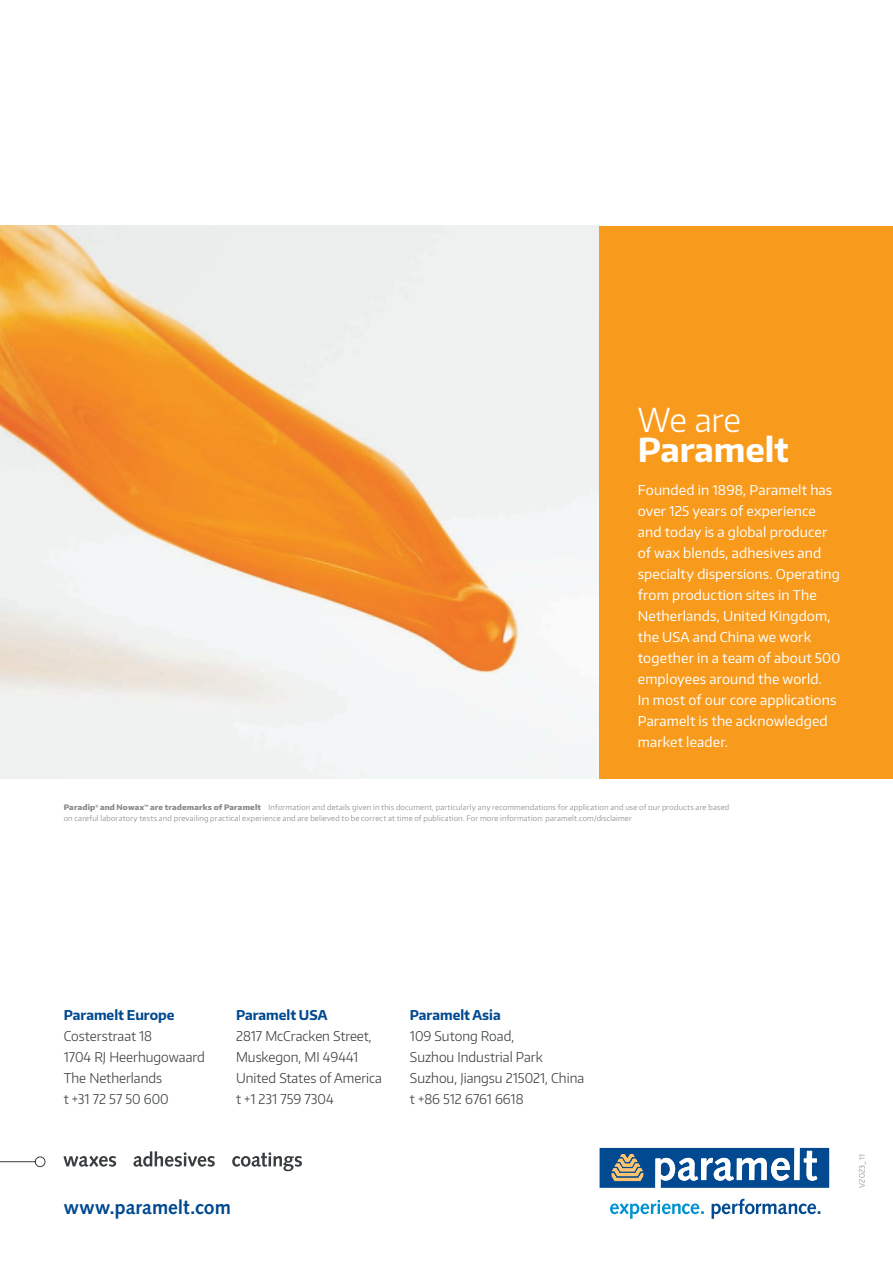
<style>
.page{position:relative;width:893px;height:1263px;background:#fff}
.page>*{position:absolute;margin:0;border:0;box-sizing:border-box;transform-origin:0 0}
.t1{font:700 33px "Encode Sans Normal";letter-spacing:-.005em;color:#fff}
.t2{font:300 33px "Encode Sans Normal";color:#fff}
.t3{font:700 19.5px "Syntax LT Std";color:#014990}
.t4{font:13.5px/21px "Encode Sans Normal";letter-spacing:.01em;color:#fff}
.t5{font:300 13.5px/21px "Encode Sans Normal";color:#3a3e40}
.t6{font:700 13.5px "Encode Sans Normal";color:#014990}
.t7{font:300 7.5px/10.5px "Encode Sans Normal";letter-spacing:.025em;color:#888789}
.s1{font-weight:800}
</style>
<div class="page">
<img style="left:0;top:226px;width:600px;height:552px">
<div style="left:600px;top:226px;width:293px;height:552px;background:#f89a1c"></div>
<svg style="left:600px;top:1148px;width:229px;height:40px"></svg>
<svg style="left:610px;top:1200px;width:94px;height:19px"></svg>
<svg style="left:712px;top:1199px;width:108px;height:20px"></svg>
<svg style="left:63px;top:1156px;width:53px;height:11px"></svg>
<svg style="left:133px;top:1151px;width:82px;height:16px"></svg>
<svg style="left:232px;top:1152px;width:70px;height:19px"></svg>
<svg style="left:0;top:1156px;width:46px;height:11px"></svg>
<h1 class="t2" style="left:638px;top:398px;width:105px">We are</h1>
<h1 class="t1" style="left:638px;top:428px;width:153px">Paramelt</h1>
<p class="t4" style="left:638px;top:479px;width:204px">Founded in 1898, Paramelt has over 125 years of experience and today is a global producer of wax blends, adhesives and specialty dispersions. Operating from production sites in The<br>Netherlands, United Kingdom, the USA and China we work together in a team of about 500 employees around the world.<br>In most of our core applications<br>Paramelt is the acknowledged market leader.</p>
<p class="t7" style="left:64px;top:802px;width:667px"><span class="s1">Paradip</span><sup>®</sup> <span class="s1">and Nowax</span><sup>™</sup> <span class="s1">are trademarks of Paramelt</span> Information and details given in this document, particularly any recommendations for application and use of our products are based on careful laboratory tests and prevailing practical experience and are believed to be correct at time of publication. For more information: paramelt.com/disclaimer</p>
<p class="t6" style="left:64px;top:1006px;width:112px">Paramelt Europe</p>
<p class="t5" style="left:64px;top:1025px;width:143px">Costerstraat 18<br>1704 RJ Heerhugowaard<br>The Netherlands<br>t +31 72 57 50 600</p>
<p class="t6" style="left:236px;top:1006px;width:93px">Paramelt USA</p>
<p class="t5" style="left:236px;top:1025px;width:148px">2817 McCracken Street,<br>Muskegon, MI 49441<br>United States of America t +1 231 759 7304</p>
<p class="t6" style="left:410px;top:1006px;width:92px">Paramelt Asia</p>
<p class="t5" style="left:410px;top:1025px;width:176px">109 Sutong Road,<br>Suzhou Industrial Park<br>Suzhou, Jiangsu 215021, China t +86 512 6761 6618</p>
<h2 class="t3" style="left:64px;top:1196px;width:169px">www.paramelt.com</h2>
<p class="t7" style="left:857px;top:1188px;width:35px;rotate:-90deg">V2023_11</p>
</div>
